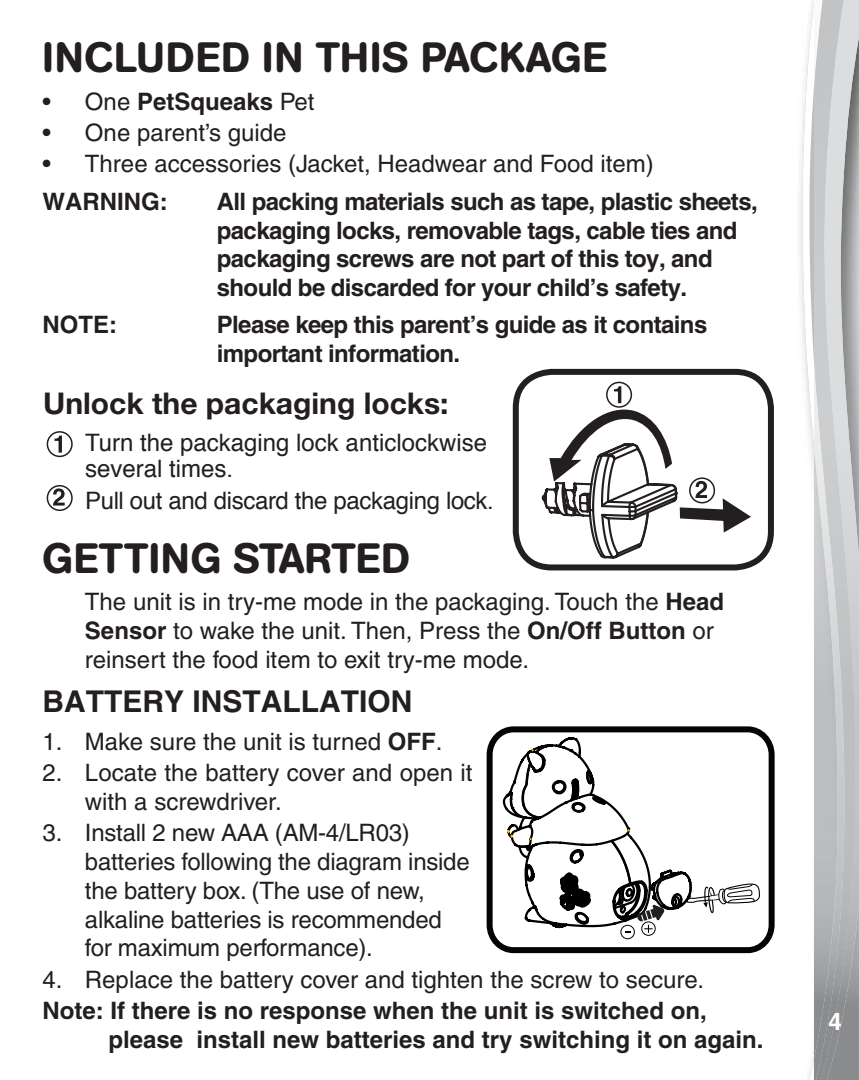
<style>
.page{position:relative;width:859px;height:1080px;background:#fff}
.page>*{position:absolute;margin:0;border:0;box-sizing:border-box;transform-origin:0 0}
.headline{font:500 42px "AG Book Rounded";letter-spacing:.02em;color:#231f20}
.Second_line{font:700 30px "Helvetica Neue 75";color:#231f20}
.subhead_1{font:700 30px "Helvetica";color:#231f20}
.body_text_2{font:500 24px/28.8px "Helvetica";color:#231f20}
.body_text_1{font:700 24px/28.8px "Helvetica";letter-spacing:-.025em;color:#231f20}
.body_text_2-2{font:700 24px/28.8px "Helvetica";color:#231f20}
.t1{font:24px/25.5px "Helvetica";color:#231f20}
.body_text_1-2{font:700 24px "Helvetica";color:#231f20}
.t2{font:700 24px "Helvetica";color:#fff}
.s1{font-weight:500}
.s2{font-weight:700}
</style>
<div class="page">
<svg style="left:802px;top:0;width:12px;height:1080px"></svg>
<img style="left:847px;top:906px;width:12px;height:174px">
<svg style="left:847px;top:0;width:12px;height:906px;background:#b6b7b9"></svg>
<img style="left:814px;top:0;width:33px;height:1080px">
<div style="left:487px;top:726px;width:288px;height:227px;border:6px solid #040503;border-radius:25px"></div>
<div style="left:620px;top:925px;width:15px;height:14px;border:1px solid #040503;border-radius:50%"></div>
<div style="left:641px;top:921px;width:15px;height:15px;border:1px solid #040503;border-radius:50%"></div>
<svg style="left:502px;top:735px;width:259px;height:198px"></svg>
<div style="left:47px;top:431px;width:26px;height:26px;border:2px solid #231f20;border-radius:50%"></div>
<svg style="left:55px;top:436px;width:7px;height:17px"></svg>
<svg style="left:53px;top:488px;width:12px;height:18px"></svg>
<div style="left:47px;top:485px;width:26px;height:26px;border:2px solid #231f20;border-radius:50%"></div>
<div style="left:513px;top:369px;width:261px;height:201px;border:6px solid #231f20;border-radius:36px"></div>
<div style="left:606px;top:382px;width:26px;height:26px;border:2px solid #231f20;border-radius:50%"></div>
<svg style="left:541px;top:386px;width:210px;height:173px"></svg>
<p class="headline" style="left:42px;top:33px;width:566px">INCLUDED IN THIS PACKAGE</p>
<p class="body_text_2-2" style="left:42px;top:87px;width:274px"><span class="s1">• One</span> PetSqueaks <span class="s1">Pet</span></p>
<p class="body_text_2" style="left:42px;top:118px;width:246px">• One parent’s guide</p>
<p class="body_text_2" style="left:42px;top:150px;width:613px">• Three accessories (Jacket, Headwear and Food item)</p>
<p class="body_text_1-2" style="left:42px;top:187px;width:127px">WARNING:</p>
<p class="body_text_1" style="left:217px;top:187px;width:542px">All packing materials such as tape, plastic sheets, packaging locks, removable tags, cable ties and packaging screws are not part of this toy, and should be discarded for your child’s safety.</p>
<p class="body_text_1" style="left:42px;top:310px;width:76px">NOTE:</p>
<p class="body_text_1" style="left:217px;top:310px;width:492px">Please keep this parent’s guide as it contains important information.</p>
<p class="Second_line" style="left:43px;top:384px;width:407px">Unlock the packaging locks:</p>
<p class="t1" style="left:85px;top:431px;width:403px">Turn the packaging lock anticlockwise several times.</p>
<p class="t1" style="left:85px;top:489px;width:410px">Pull out and discard the packaging lock.</p>
<p class="headline" style="left:42px;top:534px;width:369px">GETTING STARTED</p>
<p class="body_text_2" style="left:85px;top:587px;width:640px">The unit is in try-me mode in the packaging. Touch the <span class="s2">Head<br>Sensor</span> to wake the unit. Then, Press the <span class="s2">On/Off Button</span> or reinsert the food item to exit try-me mode.</p>
<p class="subhead_1" style="left:42px;top:684px;width:371px">BATTERY INSTALLATION</p>
<p class="body_text_2" style="left:42px;top:727px;width:402px">1. Make sure the unit is turned <span class="s2">OFF</span>.</p>
<p class="body_text_2" style="left:85px;top:758px;width:389px;text-indent:-43px">2. Locate the battery cover and open it with a screwdriver.</p>
<p class="body_text_2" style="left:85px;top:818px;width:386px;text-indent:-43px">3. Install 2 new AAA (AM-4/LR03) batteries following the diagram inside the battery box. (The use of new, alkaline batteries is recommended for maximum performance).</p>
<p class="body_text_2" style="left:42px;top:965px;width:663px">4. Replace the battery cover and tighten the screw to secure.</p>
<p class="body_text_2-2" style="left:108px;top:996px;width:656px;text-indent:-66px">Note: If there is no response when the unit is switched on, please install new batteries and try switching it on again.</p>
<p class="t2" style="left:828px;top:1007px;width:15px">4</p>
</div>
